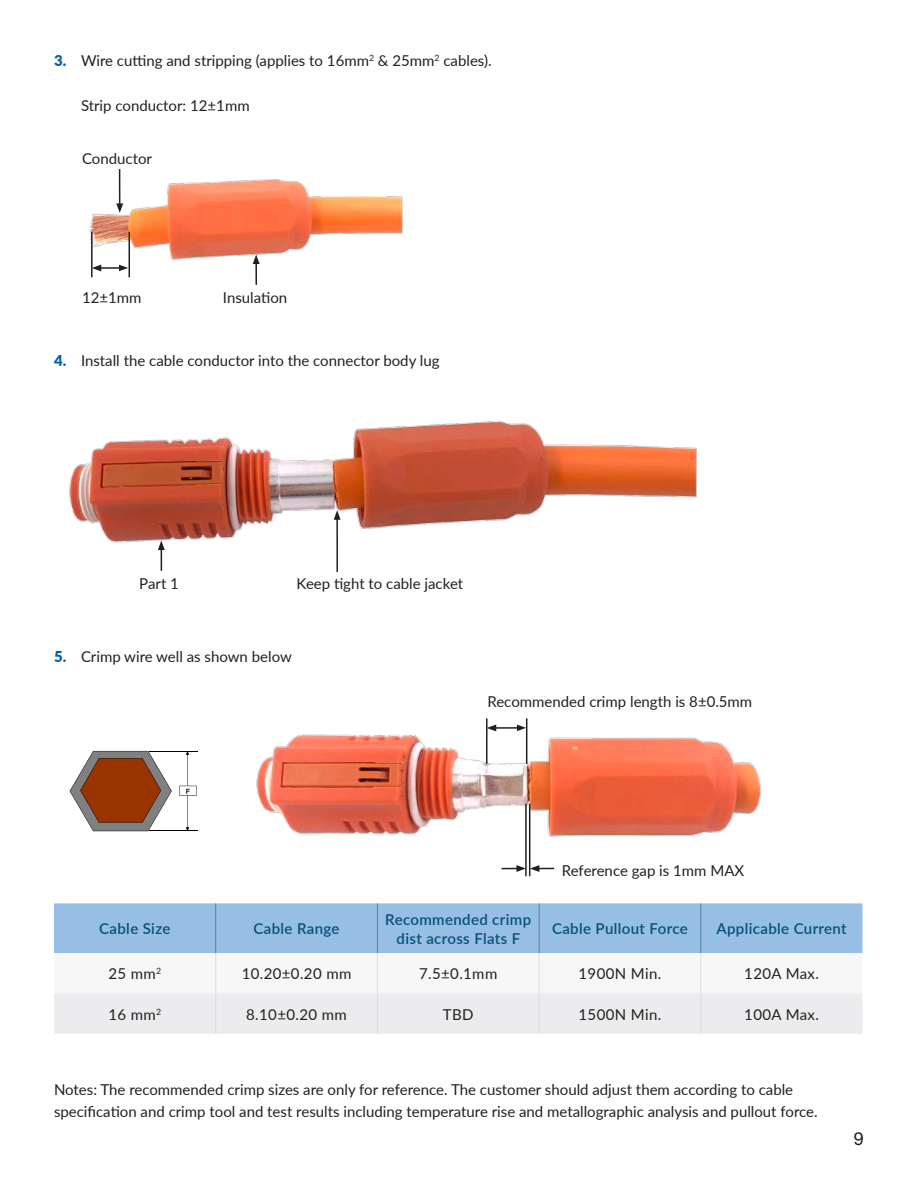
<style>
.page{position:relative;width:918px;height:1188px;background:#fff}
.page>*{position:absolute;margin:0;border:0;box-sizing:border-box;transform-origin:0 0}
.t1{font:18px "Helvetica Neue LT Std";color:#231f20}
.t2{font:15px/22.5px "Lato";color:#231f20}
.t3{font:600 15px/19.5px "Lato";letter-spacing:.025em;color:#055278;text-align:center}
.t4{font:15px "Lato";letter-spacing:.025em;color:#231f20}
.t5{font:700 7.35px "Arial";color:#231f20}
.s1{font-weight:900;color:#005eb8}
</style>
<div class="page">
<img style="left:89px;top:178px;width:314px;height:83px">
<hr style="left:119px;top:169px;width:1px;height:37px;background:#231f20">
<svg style="left:116px;top:203px;width:7px;height:10px"></svg>
<hr style="left:255px;top:262px;width:2px;height:23px;background:#231f20">
<svg style="left:253px;top:255px;width:7px;height:9px"></svg>
<svg style="left:158px;top:544px;width:7px;height:27px"></svg>
<hr style="left:336px;top:517px;width:2px;height:55px;background:#231f20">
<hr style="left:99px;top:267px;width:22px;height:2px;background:#231f20">
<svg style="left:119px;top:265px;width:9px;height:6px"></svg>
<svg style="left:93px;top:265px;width:8px;height:6px"></svg>
<hr style="left:91px;top:232px;width:2px;height:45px;background:#231f20">
<hr style="left:129px;top:232px;width:1px;height:45px;background:#231f20">
<img style="left:69px;top:420px;width:628px;height:124px">
<svg style="left:70px;top:751px;width:102px;height:80px"></svg>
<hr style="left:149px;top:831px;width:49px;height:1px;background:#000">
<hr style="left:149px;top:751px;width:49px;height:1px;background:#000">
<svg style="left:179px;top:752px;width:18px;height:79px"></svg>
<img style="left:256px;top:733px;width:505px;height:104px">
<hr style="left:494px;top:727px;width:25px;height:2px;background:#231f20">
<svg style="left:517px;top:725px;width:9px;height:6px"></svg>
<svg style="left:488px;top:724px;width:8px;height:7px"></svg>
<svg style="left:502px;top:865px;width:52px;height:7px"></svg>
<hr style="left:486px;top:718px;width:2px;height:46px;background:#231f20">
<hr style="left:525px;top:804px;width:2px;height:72px;background:#231f20">
<hr style="left:526px;top:718px;width:1px;height:46px;background:#231f20">
<hr style="left:529px;top:804px;width:1px;height:72px;background:#231f20">
<svg style="left:54px;top:903px;width:808px;height:131px"></svg>
<hr style="left:215px;top:953px;width:1px;height:40px;background:#dcdddf">
<hr style="left:215px;top:993px;width:1px;height:41px;background:#dcdddf">
<hr style="left:215px;top:903px;width:1px;height:50px;background:#5980a1">
<hr style="left:377px;top:903px;width:1px;height:50px;background:#5980a1">
<hr style="left:539px;top:903px;width:1px;height:50px;background:#5980a1">
<hr style="left:700px;top:903px;width:1px;height:50px;background:#5980a1">
<hr style="left:377px;top:953px;width:1px;height:40px;background:#dcdddf">
<hr style="left:377px;top:993px;width:1px;height:41px;background:#dcdddf">
<hr style="left:539px;top:953px;width:1px;height:40px;background:#dcdddf">
<hr style="left:539px;top:993px;width:1px;height:41px;background:#dcdddf">
<hr style="left:700px;top:953px;width:1px;height:40px;background:#dcdddf">
<hr style="left:700px;top:993px;width:1px;height:41px;background:#dcdddf">
<p class="t2" style="left:54px;top:49px;width:439px"><span class="s1">3.</span> Wire cutting and stripping (applies to 16mm<sup>2</sup> &amp; 25mm<sup>2</sup> cables).</p>
<p class="t2" style="left:81px;top:94px;width:170px">Strip conductor: 12±1mm</p>
<p class="t2" style="left:82px;top:147px;width:71px">Conductor</p>
<p class="t2" style="left:82px;top:285px;width:61px">12±1mm</p>
<p class="t2" style="left:223px;top:285px;width:66px">Insulation</p>
<p class="t2" style="left:54px;top:349px;width:387px"><span class="s1">4.</span> Install the cable conductor into the connector body lug</p>
<p class="t2" style="left:139px;top:571px;width:41px">Part 1</p>
<p class="t2" style="left:297px;top:571px;width:168px">Keep tight to cable jacket</p>
<p class="t2" style="left:54px;top:644px;width:239px"><span class="s1">5.</span> Crimp wire well as shown below</p>
<p class="t5" style="left:186px;top:787px;width:6px">F</p>
<p class="t2" style="left:488px;top:690px;width:266px">Recommended crimp length is 8±0.5mm</p>
<p class="t2" style="left:562px;top:859px;width:184px">Reference gap is 1mm MAX</p>
<p class="t3" style="left:99px;top:918px;width:73px">Cable Size</p>
<p class="t3" style="left:253px;top:918px;width:88px">Cable Range</p>
<p class="t3" style="left:385px;top:909px;width:147px">Recommended crimp dist across Flats F</p>
<p class="t3" style="left:552px;top:918px;width:137px">Cable Pullout Force</p>
<p class="t3" style="left:716px;top:918px;width:132px">Applicable Current</p>
<p class="t2" style="left:108px;top:962px;width:54px">25 mm<sup>2</sup></p>
<p class="t2" style="left:242px;top:962px;width:111px">10.20±0.20 mm</p>
<p class="t2" style="left:419px;top:962px;width:80px">7.5±0.1mm</p>
<p class="t4" style="left:579px;top:963px;width:84px">1900N Min.</p>
<p class="t2" style="left:744px;top:962px;width:76px">120A Max.</p>
<p class="t2" style="left:108px;top:1002px;width:54px">16 mm<sup>2</sup></p>
<p class="t2" style="left:246px;top:1002px;width:102px">8.10±0.20 mm</p>
<p class="t2" style="left:443px;top:1002px;width:32px">TBD</p>
<p class="t4" style="left:579px;top:1003px;width:84px">1500N Min.</p>
<p class="t2" style="left:744px;top:1002px;width:76px">100A Max.</p>
<p class="t2" style="left:54px;top:1078px;width:765px">Notes: The recommended crimp sizes are only for reference. The customer should adjust them according to cable specification and crimp tool and test results including temperature rise and metallographic analysis and pullout force.</p>
<p class="t1" style="left:854px;top:1128px;width:12px">9</p>
</div>
